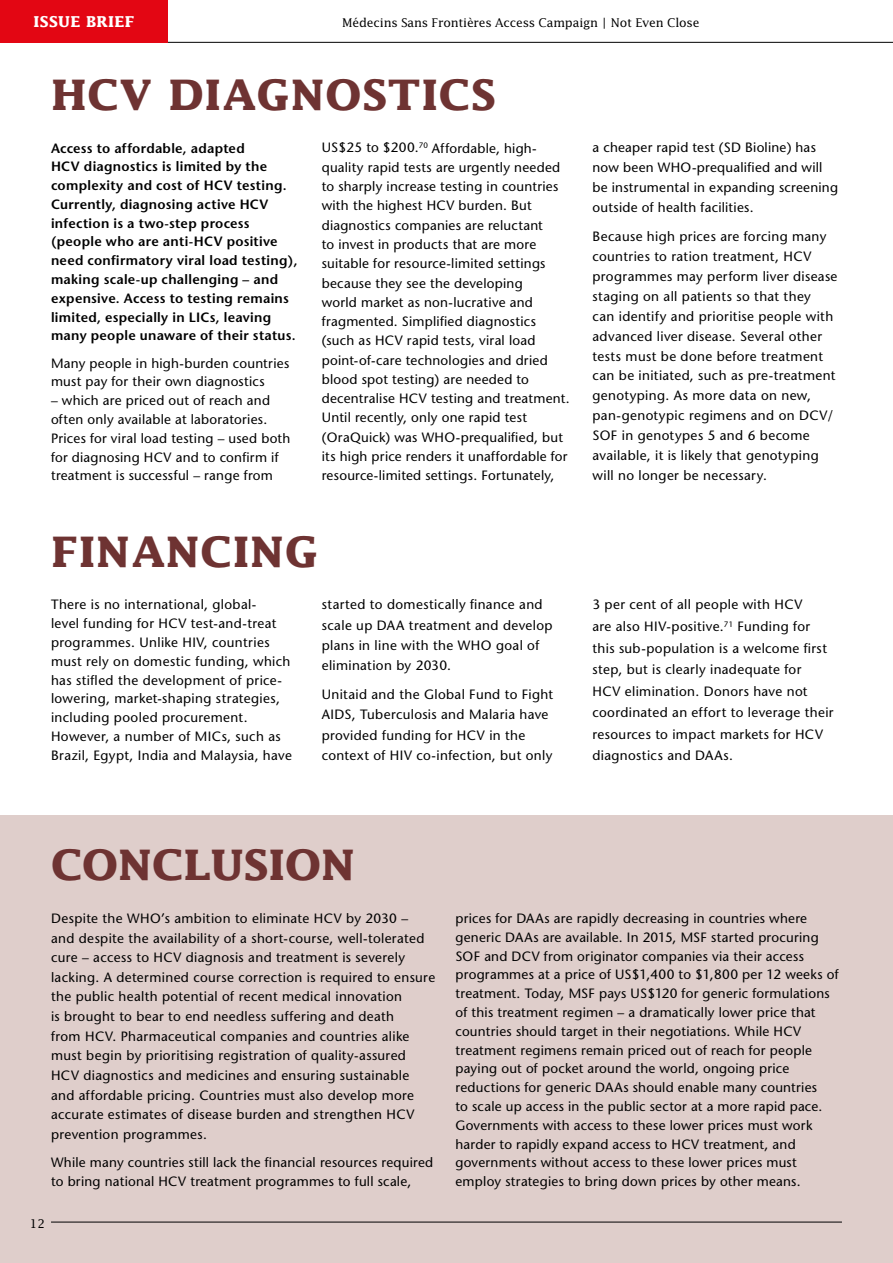
<style>
.page{position:relative;width:893px;height:1263px;background:#fff}
.page>*{position:absolute;margin:0;border:0;box-sizing:border-box;transform-origin:0 0}
.t1{font:700 42px "Lucida";letter-spacing:.02em;color:#6e3332}
.t2{font:700 42px "Lucida";color:#6e3332}
.t3{font:700 15px "Lucida";letter-spacing:.02em;color:#fff}
.t4{font:13.5px/18.8px "Stone Sans";letter-spacing:.025em;color:#000}
.t5{font:600 13.5px/18.8px "Stone Sans";letter-spacing:.02em;color:#000}
.t6{font:12px "Lucida";letter-spacing:-.015em;color:#000}
</style>
<div class="page">
<div style="left:0;top:815px;width:893px;height:448px;background:#dfcecb"></div>
<hr style="left:892px;top:43px;width:1px;height:1220px;background:#faecee">
<hr style="left:0;top:42px;width:893px;height:1px;background:#000">
<hr style="left:51px;top:1222px;width:791px;height:1px;background:#000">
<div style="left:0;top:0;width:168px;height:43px;background:#e30613"></div>
<p class="t3" style="left:34px;top:13px;width:102px">ISSUE BRIEF</p>
<p class="t6" style="left:342px;top:15px;width:359px">Médecins Sans Frontières Access Campaign | Not Even Close</p>
<h1 class="t1" style="left:51px;top:69px;width:446px">HCV DIAGNOSTICS</h1>
<p class="t5" style="left:51px;top:138px;width:248px">Access to affordable, adapted<br>HCV diagnostics is limited by the complexity and cost of HCV testing.<br>Currently, diagnosing active HCV infection is a two-step process (people who are anti-HCV positive need confirmatory viral load testing), making scale-up challenging – and expensive. Access to testing remains limited, especially in LICs, leaving many people unaware of their status.</p>
<p class="t4" style="left:51px;top:353px;width:240px">Many people in high-burden countries must pay for their own diagnostics</p>
<p class="t4" style="left:51px;top:391px;width:241px">– which are priced out of reach and often only available at laboratories.<br>Prices for viral load testing – used both for diagnosing HCV and to confirm if treatment is successful – range from</p>
<p class="t4" style="left:322px;top:138px;width:249px;line-height:19.4px">US$25 to $200.<sup>70</sup> Affordable, high&shy;quality rapid tests are urgently needed to sharply increase testing in countries with the highest HCV burden. But diagnostics companies are reluctant<br>to invest in products that are more suitable for resource-limited settings because they see the developing<br>world market as non-lucrative and fragmented. Simplified diagnostics (such as HCV rapid tests, viral load point-of-care technologies and dried blood spot testing) are needed to decentralise HCV testing and treatment.<br>Until recently, only one rapid test (OraQuick) was WHO-prequalified, but its high price renders it unaffordable for resource-limited settings. Fortunately,</p>
<p class="t4" style="left:592px;top:138px;width:247px;line-height:20px">a cheaper rapid test (SD Bioline) has now been WHO-prequalified and will be instrumental in expanding screening outside of health facilities.</p>
<p class="t4" style="left:592px;top:226px;width:246px;line-height:20px">Because high prices are forcing many countries to ration treatment, HCV programmes may perform liver disease staging on all patients so that they<br>can identify and prioritise people with advanced liver disease. Several other tests must be done before treatment can be initiated, such as pre-treatment genotyping. As more data on new, pan-genotypic regimens and on DCV/ SOF in genotypes 5 and 6 become available, it is likely that genotyping will no longer be necessary.</p>
<h1 class="t1" style="left:51px;top:526px;width:269px">FINANCING</h1>
<p class="t4" style="left:51px;top:595px;width:242px">There is no international, global-<br>level funding for HCV test-and-treat programmes. Unlike HIV, countries must rely on domestic funding, which has stifled the development of price&shy;lowering, market-shaping strategies, including pooled procurement.<br>However, a number of MICs, such as Brazil, Egypt, India and Malaysia, have</p>
<p class="t4" style="left:322px;top:594px;width:232px;line-height:20.2px">started to domestically finance and scale up DAA treatment and develop plans in line with the WHO goal of elimination by 2030.</p>
<p class="t4" style="left:322px;top:684px;width:233px;line-height:20.2px">Unitaid and the Global Fund to Fight AIDS, Tuberculosis and Malaria have provided funding for HCV in the context of HIV co-infection, but only</p>
<p class="t4" style="left:592px;top:594px;width:243px;line-height:21.6px">3 per cent of all people with HCV<br>are also HIV-positive.<sup>71</sup> Funding for this sub-population is a welcome first step, but is clearly inadequate for<br>HCV elimination. Donors have not coordinated an effort to leverage their resources to impact markets for HCV diagnostics and DAAs.</p>
<h1 class="t2" style="left:51px;top:840px;width:305px">CONCLUSION</h1>
<p class="t4" style="left:51px;top:908px;width:386px;line-height:19.6px">Despite the WHO’s ambition to eliminate HCV by 2030 –<br>and despite the availability of a short-course, well-tolerated cure – access to HCV diagnosis and treatment is severely lacking. A determined course correction is required to ensure the public health potential of recent medical innovation<br>is brought to bear to end needless suffering and death<br>from HCV. Pharmaceutical companies and countries alike must begin by prioritising registration of quality-assured HCV diagnostics and medicines and ensuring sustainable and affordable pricing. Countries must also develop more accurate estimates of disease burden and strengthen HCV prevention programmes.</p>
<p class="t4" style="left:51px;top:1152px;width:384px;line-height:19.6px">While many countries still lack the financial resources required to bring national HCV treatment programmes to full scale,</p>
<p class="t6" style="left:30px;top:1216px;width:17px">12</p>
<p class="t4" style="left:455px;top:909px;width:385px">prices for DAAs are rapidly decreasing in countries where generic DAAs are available. In 2015, MSF started procuring SOF and DCV from originator companies via their access programmes at a price of US$1,400 to $1,800 per 12 weeks of treatment. Today, MSF pays US$120 for generic formulations of this treatment regimen – a dramatically lower price that countries should target in their negotiations. While HCV treatment regimens remain priced out of reach for people paying out of pocket around the world, ongoing price reductions for generic DAAs should enable many countries<br>to scale up access in the public sector at a more rapid pace.<br>Governments with access to these lower prices must work harder to rapidly expand access to HCV treatment, and governments without access to these lower prices must employ strategies to bring down prices by other means.</p>
</div>
